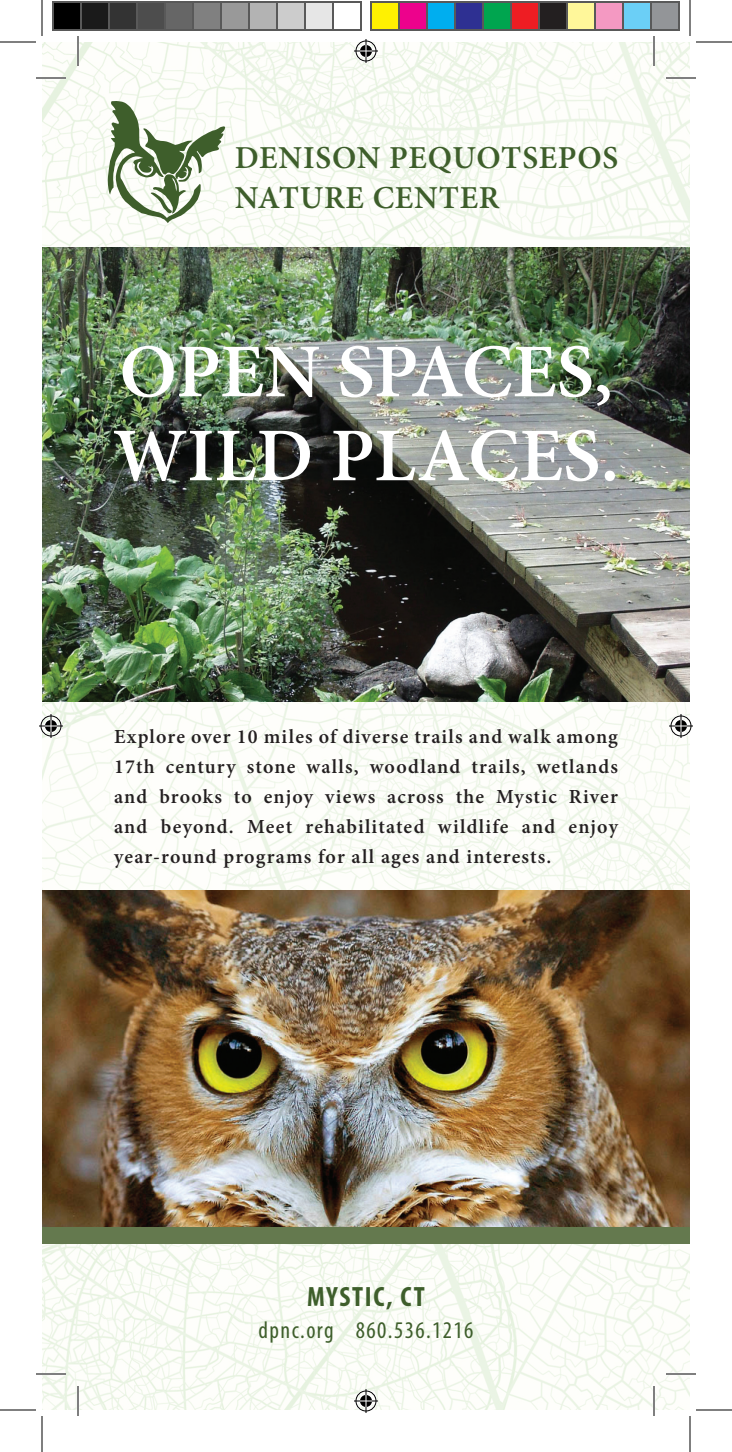
<style>
.page{position:relative;width:732px;height:1452px;background:#fff}
.page>*{position:absolute;margin:0;border:0;box-sizing:border-box;transform-origin:0 0}
.t1{font:600 76px/84px "Minion Pro";color:#fff}
.t2{font:600 32px/40px "Minion Pro";letter-spacing:.025em;color:#3e5e2b}
.t3{font:700 condensed 28px "Myriad Pro";letter-spacing:.06em;color:#3e5e2b}
.t4{font:condensed 24px "Myriad Pro";letter-spacing:.06em;color:#3e5e2b}
.t5{font:600 20px/30px "Minion Pro";letter-spacing:.055em;color:#231f20;text-align:justify}
</style>
<div class="page">
<img style="left:42px;top:42px;width:648px;height:1368px">
<div style="left:42px;top:1226px;width:648px;height:18px;background:#64794e"></div>
<img style="left:42px;top:891px;width:648px;height:336px">
<img style="left:42px;top:248px;width:648px;height:454px">
<svg style="left:108px;top:101px;width:117px;height:122px"></svg>
<hr style="left:36px;top:77px;width:30px;height:2px;background:#fff">
<hr style="left:666px;top:77px;width:30px;height:2px;background:#fff">
<hr style="left:36px;top:1373px;width:30px;height:2px;background:#fff">
<hr style="left:666px;top:1373px;width:30px;height:2px;background:#fff">
<hr style="left:77px;top:36px;width:2px;height:30px;background:#fff">
<hr style="left:77px;top:1386px;width:2px;height:30px;background:#fff">
<hr style="left:653px;top:36px;width:2px;height:30px;background:#fff">
<hr style="left:653px;top:1386px;width:2px;height:30px;background:#fff">
<hr style="left:36px;top:78px;width:30px;height:1px;background:#000">
<hr style="left:666px;top:78px;width:30px;height:1px;background:#000">
<hr style="left:36px;top:1374px;width:30px;height:1px;background:#000">
<hr style="left:666px;top:1374px;width:30px;height:1px;background:#000">
<hr style="left:78px;top:36px;width:1px;height:30px;background:#000">
<hr style="left:78px;top:1386px;width:1px;height:30px;background:#000">
<hr style="left:654px;top:36px;width:1px;height:30px;background:#000">
<hr style="left:654px;top:1386px;width:1px;height:30px;background:#000">
<hr style="left:0;top:42px;width:36px;height:1px;background:#000">
<hr style="left:696px;top:42px;width:36px;height:1px;background:#000">
<hr style="left:0;top:1410px;width:36px;height:1px;background:#000">
<hr style="left:696px;top:1410px;width:36px;height:1px;background:#000">
<hr style="left:42px;top:0;width:1px;height:36px;background:#000">
<hr style="left:42px;top:1416px;width:1px;height:36px;background:#000">
<hr style="left:690px;top:0;width:1px;height:36px;background:#000">
<hr style="left:690px;top:1416px;width:1px;height:36px;background:#000">
<svg style="left:354px;top:39px;width:24px;height:24px"></svg>
<svg style="left:354px;top:1389px;width:24px;height:24px"></svg>
<svg style="left:39px;top:714px;width:24px;height:24px"></svg>
<svg style="left:669px;top:714px;width:24px;height:24px"></svg>
<div style="left:53px;top:2px;width:28px;height:28px;background:#000"></div>
<div style="left:52px;top:1px;width:30px;height:30px;border:2px solid #595959"></div>
<div style="left:81px;top:2px;width:28px;height:28px;background:#1a1a1a"></div>
<div style="left:80px;top:1px;width:30px;height:30px;border:2px solid #595959"></div>
<div style="left:109px;top:2px;width:28px;height:28px;background:#333"></div>
<div style="left:108px;top:1px;width:30px;height:30px;border:2px solid #595959"></div>
<div style="left:137px;top:2px;width:28px;height:28px;background:#4d4d4d"></div>
<div style="left:136px;top:1px;width:30px;height:30px;border:2px solid #595959"></div>
<div style="left:165px;top:2px;width:28px;height:28px;background:#666"></div>
<div style="left:164px;top:1px;width:30px;height:30px;border:2px solid #595959"></div>
<div style="left:193px;top:2px;width:28px;height:28px;background:#808080"></div>
<div style="left:192px;top:1px;width:30px;height:30px;border:2px solid #595959"></div>
<div style="left:221px;top:2px;width:28px;height:28px;background:#999"></div>
<div style="left:220px;top:1px;width:30px;height:30px;border:2px solid #595959"></div>
<div style="left:249px;top:2px;width:28px;height:28px;background:#b3b3b3"></div>
<div style="left:248px;top:1px;width:30px;height:30px;border:2px solid #595959"></div>
<div style="left:277px;top:2px;width:28px;height:28px;background:#ccc"></div>
<div style="left:276px;top:1px;width:30px;height:30px;border:2px solid #595959"></div>
<div style="left:305px;top:2px;width:28px;height:28px;background:#e6e6e6"></div>
<div style="left:304px;top:1px;width:30px;height:30px;border:2px solid #595959"></div>
<div style="left:332px;top:1px;width:30px;height:30px;border:2px solid #595959"></div>
<div style="left:371px;top:2px;width:28px;height:28px;background:#fff101"></div>
<div style="left:370px;top:1px;width:30px;height:30px;border:2px solid #595959"></div>
<div style="left:399px;top:2px;width:28px;height:28px;background:#ed028c"></div>
<div style="left:398px;top:1px;width:30px;height:30px;border:2px solid #595959"></div>
<div style="left:427px;top:2px;width:28px;height:28px;background:#00aeef"></div>
<div style="left:426px;top:1px;width:30px;height:30px;border:2px solid #595959"></div>
<div style="left:455px;top:2px;width:28px;height:28px;background:#2e3092"></div>
<div style="left:454px;top:1px;width:30px;height:30px;border:2px solid #595959"></div>
<div style="left:483px;top:2px;width:28px;height:28px;background:#00a54f"></div>
<div style="left:482px;top:1px;width:30px;height:30px;border:2px solid #595959"></div>
<div style="left:511px;top:2px;width:28px;height:28px;background:#ee1d23"></div>
<div style="left:510px;top:1px;width:30px;height:30px;border:2px solid #595959"></div>
<div style="left:539px;top:2px;width:28px;height:28px;background:#231f20"></div>
<div style="left:538px;top:1px;width:30px;height:30px;border:2px solid #595959"></div>
<div style="left:567px;top:2px;width:28px;height:28px;background:#fff79a"></div>
<div style="left:566px;top:1px;width:30px;height:30px;border:2px solid #595959"></div>
<div style="left:595px;top:2px;width:28px;height:28px;background:#f499c2"></div>
<div style="left:594px;top:1px;width:30px;height:30px;border:2px solid #595959"></div>
<div style="left:623px;top:2px;width:28px;height:28px;background:#6bcff6"></div>
<div style="left:622px;top:1px;width:30px;height:30px;border:2px solid #595959"></div>
<div style="left:651px;top:2px;width:28px;height:28px;background:#939598"></div>
<div style="left:650px;top:1px;width:30px;height:30px;border:2px solid #595959"></div>
<h2 class="t2" style="left:235px;top:138px;width:385px">DENISON PEQUOTSEPOS<br>NATURE CENTER</h2>
<h1 class="t1" style="left:113px;top:330px;width:508px">OPEN SPACES,<br>WILD PLACES.</h1>
<p class="t5" style="left:114px;top:721px;width:505px">Explore over 10 miles of diverse trails and walk among 17th century stone walls, woodland trails, wetlands and brooks to enjoy views across the Mystic River and beyond. Meet rehabilitated wildlife and enjoy year-round programs for all ages and interests.</p>
<h3 class="t3" style="left:307px;top:1279px;width:119px">MYSTIC, CT</h3>
<p class="t4" style="left:259px;top:1316px;width:216px">dpnc.org 860.536.1216</p>
</div>
